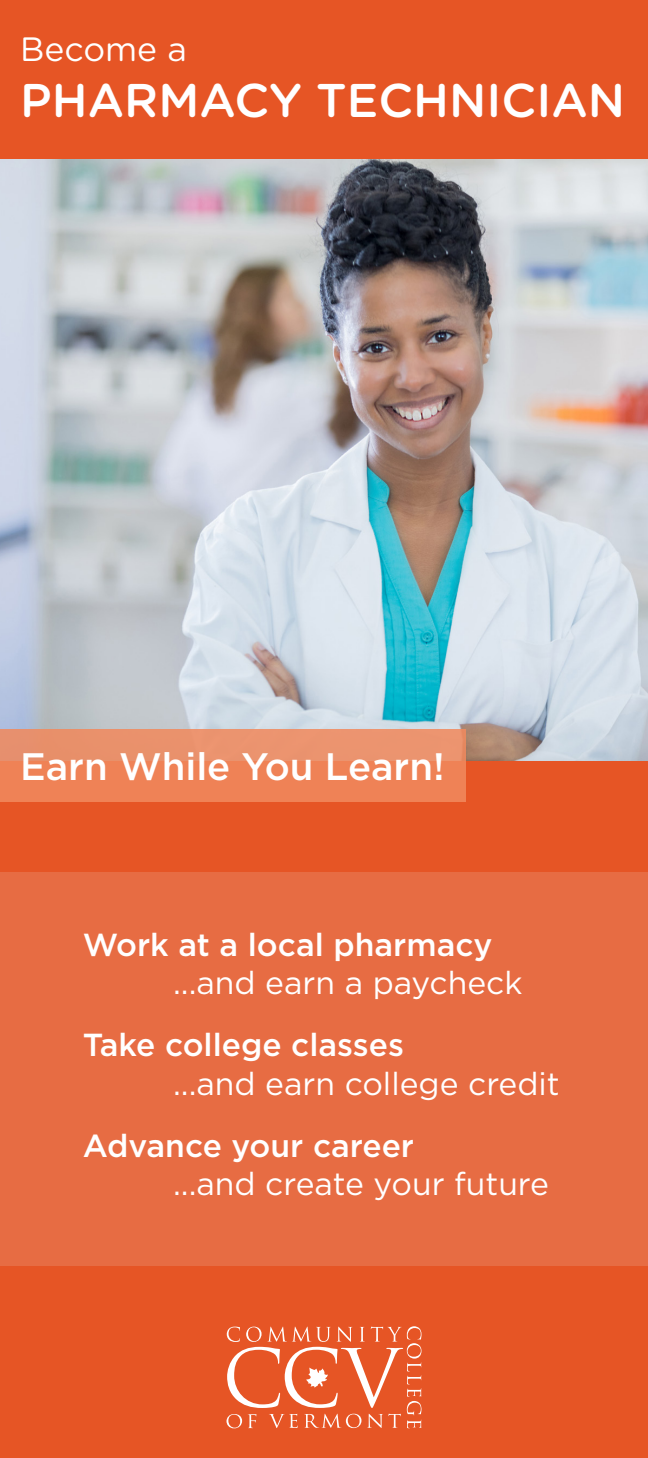
<style>
.page{position:relative;width:648px;height:1458px;background:#e65525}
.page>*{position:absolute;margin:0;border:0;box-sizing:border-box;transform-origin:0 0}
.t1{font:500 47.25px "Gotham Rounded";color:#fff}
.t2{font:500 38.25px "Gotham HTF";color:#fff}
.t3{font:33.75px "Gotham Rounded";color:#fff}
.Bullets{font:31.95px/38.2px "Gotham HTF";color:#fff}
.Bullets-2{font:500 31.95px/38.2px "Gotham HTF";color:#fff}
.s1{font-weight:400}
.s2{font-weight:500}
</style>
<div class="page">
<svg style="left:227px;top:1326px;width:194px;height:102px"></svg>
<img style="left:0;top:160px;width:648px;height:601px">
<div style="left:0;top:729px;width:466px;height:73px;background:linear-gradient(to bottom,#e99572,#f07d4e)"></div>
<div style="left:0;top:873px;width:648px;height:393px;background:#e76c43"></div>
<p class="t3" style="left:20px;top:26px;width:168px">Become a</p>
<p class="t1" style="left:20px;top:67px;width:606px">PHARMACY TECHNICIAN</p>
<p class="t2" style="left:20px;top:745px;width:426px">Earn While You Learn!</p>
<p class="Bullets-2" style="left:173px;top:925px;width:351px;text-indent:-90px">Work at a local pharmacy <span class="s1">...and earn a paycheck</span></p>
<p class="Bullets" style="left:173px;top:1025px;width:388px;text-indent:-90px"><span class="s2">Take college classes<br></span>...and earn college credit</p>
<p class="Bullets" style="left:173px;top:1126px;width:377px;text-indent:-90px"><span class="s2">Advance your career<br></span>...and create your future</p>
</div>
